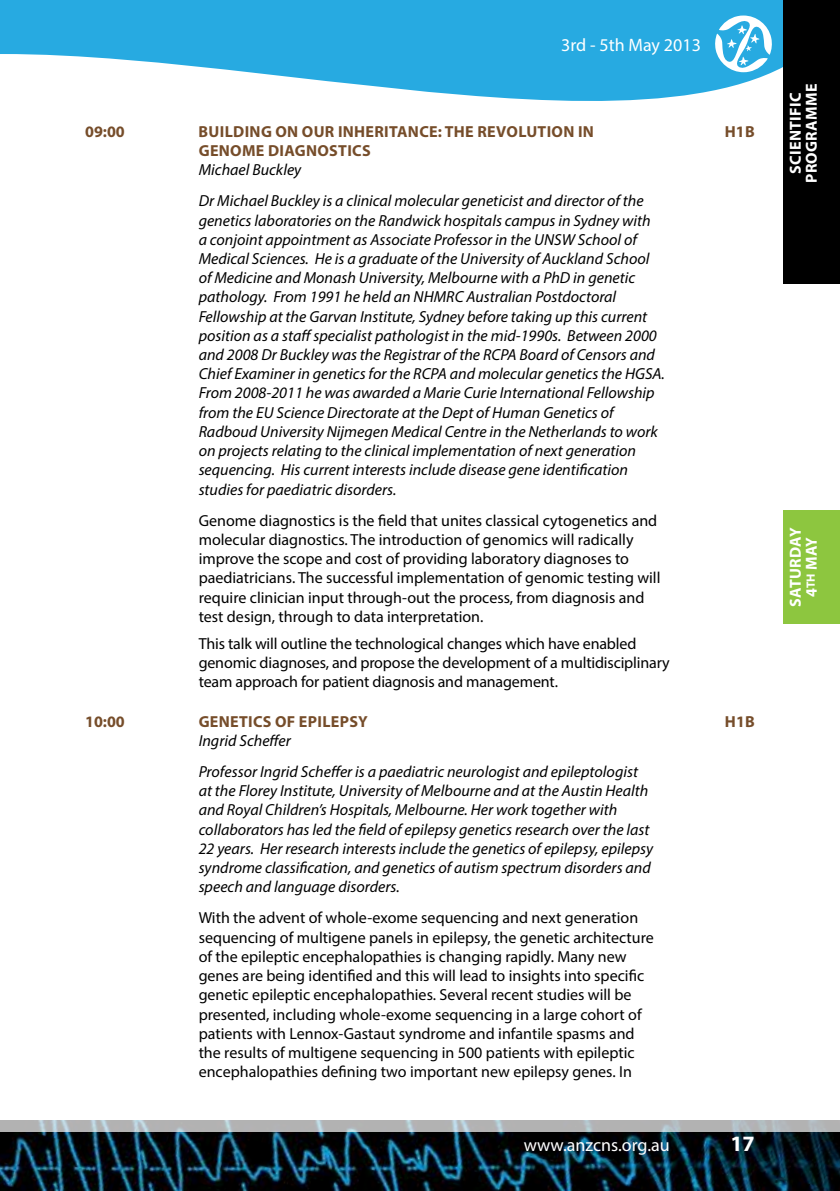
<style>
.page{position:relative;width:840px;height:1191px;background:#fff}
.page>*{position:absolute;margin:0;border:0;box-sizing:border-box;transform-origin:0 0}
.t1{font:700 22px "Myriad Pro";color:#fff}
.t2{font:18px "Myriad Pro";color:#fff}
.t3{font:italic 16px/19.2px "Myriad Pro";color:#000}
.t4{font:16px/19.2px "Myriad Pro";color:#000}
.t5{font:700 16px "Myriad Pro";letter-spacing:.02em;color:#764d2a}
.t6{font:700 16px/16px "Myriad Pro";letter-spacing:.02em;color:#fff;text-align:center}
.s1{font-size:12px}
</style>
<div class="page">
<svg style="left:0;top:0;width:782px;height:101px;fill:#27aae1"></svg>
<svg style="left:714px;top:16px;width:58px;height:56px"></svg>
<img style="left:0;top:1132px;width:839px;height:59px">
<svg style="left:0;top:1120px;width:839px;height:12px;background:#b3b6b7"></svg>
<div style="left:782px;top:510px;width:57px;height:114px;background:#8dc63f"></div>
<div style="left:782px;top:0;width:57px;height:283px;background:#000"></div>
<p class="t2" style="left:561px;top:34px;width:141px">3rd - 5th May 2013</p>
<p class="t5" style="left:85px;top:121px;width:41px">09:00</p>
<p class="t5" style="left:198px;top:121px;width:396px">BUILDI NG ON OUR INHERITANCE: TH E REVOLUTION IN</p>
<p class="t5" style="left:724px;top:121px;width:31px">H1B</p>
<p class="t5" style="left:199px;top:140px;width:80px">GENOME DIAG</p>
<p class="t5" style="left:306px;top:140px;width:66px">NOSTICS</p>
<p class="t3" style="left:198px;top:154px;width:446px;line-height:31.2px">Michael Buckley<br>Dr Michael Buckley is a clinical molecular geneticist and director of the</p>
<p class="t3" style="left:198px;top:210px;width:467px">genetics laboratories on the Randwick hospitals campus in Sydney with<br>a conjoint appointment as Associate Professor in the UNSW School of Medical Sciences. He is a graduate of the University of Auckland School of Medicine and Monash University, Melbourne with a PhD in genetic pathology. From 1991 he held an NHMRC Australian Postdoctoral Fellowship at the Garvan Institute, Sydney before taking up this current position as a staff specialist pathologist in the mid-1990s. Between 2000 and 2008 Dr Buckley was the Registrar of the RCPA Board of Censors and Chief Examiner in genetics for the RCPA and molecular genetics the HGSA.<br>From 2008-2011 he was awarded a Marie Curie International Fellowship from the EU Science Directorate at the Dept of Human Genetics of Radboud University Nijmegen Medical Centre in the Netherlands to work on projects relating to the clinical implementation of next generation sequencing. His current interests include disease gene identification studies for paediatric disorders.</p>
<p class="t4" style="left:198px;top:510px;width:463px">Genome diagnostics is the field that unites classical cytogenetics and molecular diagnostics. The introduction of genomics will radically improve the scope and cost of providing laboratory diagnoses to paediatricians. The successful implementation of genomic testing will require clinician input through-out the process, from diagnosis and test design, through to data interpretation.</p>
<p class="t4" style="left:198px;top:634px;width:472px">This talk will outline the technological changes which have enabled genomic diagnoses, and propose the development of a multidisciplinary team approach for patient diagnosis and management.</p>
<p class="t5" style="left:85px;top:711px;width:41px">10:00</p>
<p class="t5" style="left:198px;top:711px;width:166px">GENETICS OF EPI LEPSY</p>
<p class="t5" style="left:724px;top:711px;width:31px">H1B</p>
<p class="t3" style="left:198px;top:724px;width:440px;line-height:31.2px">Ingrid Scheffer<br>Professor Ingrid Scheffer is a paediatric neurologist and epileptologist</p>
<p class="t3" style="left:198px;top:781px;width:455px">at the Florey Institute, University of Melbourne and at the Austin Health and Royal Children’s Hospitals, Melbourne. Her work together with collaborators has led the field of epilepsy genetics research over the last 22 years. Her research interests include the genetics of epilepsy, epilepsy syndrome classification, and genetics of autism spectrum disorders and speech and language disorders.</p>
<p class="t4" style="left:198px;top:908px;width:456px">With the advent of whole-exome sequencing and next generation sequencing of multigene panels in epilepsy, the genetic architecture of the epileptic encephalopathies is changing rapidly. Many new genes are being identified and this will lead to insights into specific genetic epileptic encephalopathies. Several recent studies will be presented, including whole-exome sequencing in a large cohort of patients with Lennox-Gastaut syndrome and infantile spasms and the results of multigene sequencing in 500 patients with epileptic encephalopathies defining two important new epilepsy genes. In</p>
<p class="t2" style="left:523px;top:1134px;width:147px">www.anzcns.org.au</p>
<h1 class="t1" style="left:730px;top:1129px;width:26px">17</h1>
<p class="t6" style="left:786px;top:183px;width:101px;rotate:-90deg">SCIENTIFIC<br>PROGRAMME</p>
<p class="t6" style="left:786px;top:606px;width:80px;rotate:-90deg">SATURDAY<br>4<span class="s1">TH</span> MAY</p>
</div>
